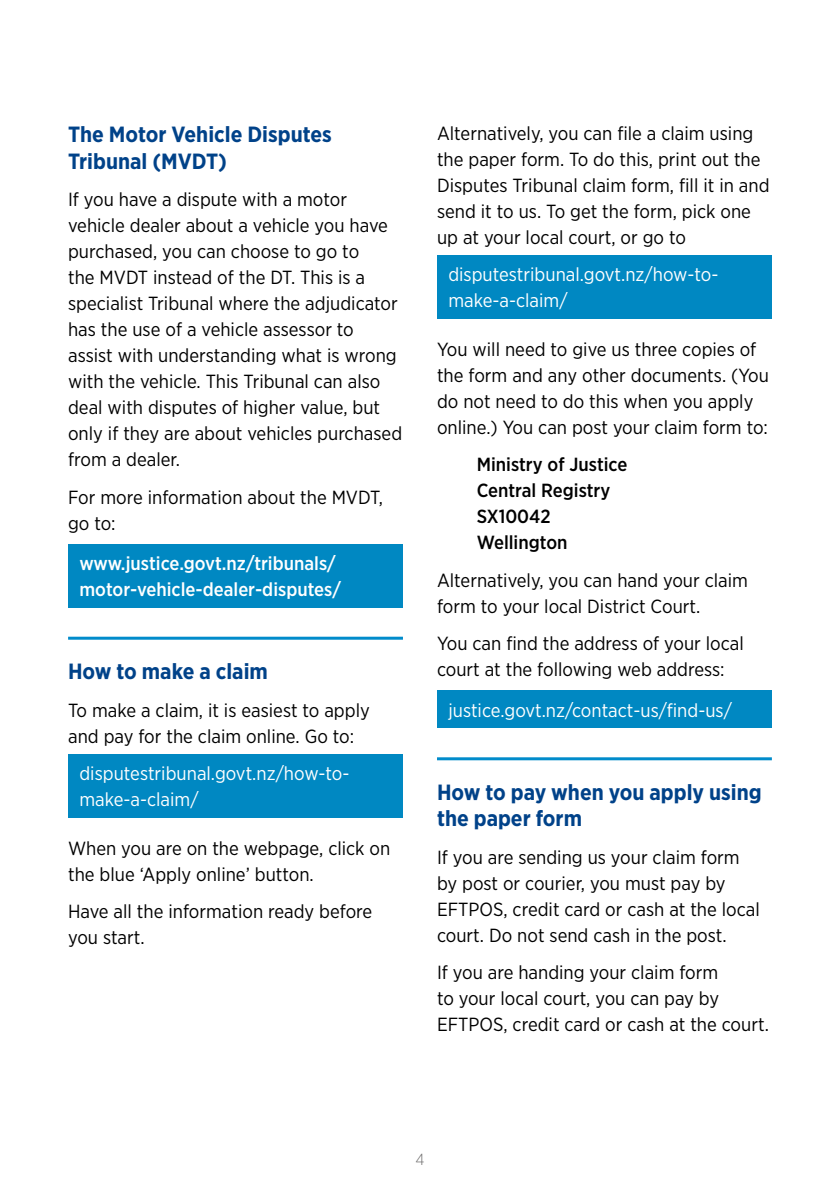
<style>
.page{position:relative;width:840px;height:1191px;background:#fff}
.page>*{position:absolute;margin:0;border:0;box-sizing:border-box;transform-origin:0 0}
.t1{font:700 22px/26.4px "Gotham Narrow";color:#004289}
.t2{font:19px/26px "Gotham Narrow";color:#000}
.t3{font:19px/26px "Gotham Narrow";color:#fff}
.t4{font:500 19px/26px "Gotham Narrow";color:#fff}
.t5{font:500 19px/26px "Gotham Narrow";color:#000}
.t6{font:300 16px "Gotham Narrow";color:#706f6f}
</style>
<div class="page">
<hr style="left:68px;top:636px;width:335px;height:3px;background:#008bcb">
<div style="left:68px;top:544px;width:335px;height:63px;background:#0088c2"></div>
<div style="left:68px;top:753px;width:335px;height:64px;background:#0088c2"></div>
<hr style="left:437px;top:757px;width:334px;height:3px;background:#008bcb">
<div style="left:437px;top:255px;width:334px;height:64px;background:#0088c2"></div>
<div style="left:437px;top:690px;width:334px;height:38px;background:#0088c2"></div>
<p class="t1" style="left:68px;top:121px;width:265px">The Motor Vehicle Disputes<br>Tribunal (MVDT)</p>
<p class="t2" style="left:68px;top:186px;width:335px">If you have a dispute with a motor vehicle dealer about a vehicle you have purchased, you can choose to go to<br>the MVDT instead of the DT. This is a specialist Tribunal where the adjudicator has the use of a vehicle assessor to assist with understanding what is wrong with the vehicle. This Tribunal can also deal with disputes of higher value, but only if they are about vehicles purchased from a dealer.</p>
<p class="t2" style="left:68px;top:483px;width:316px">For more information about the MVDT, go to:</p>
<p class="t4" style="left:79px;top:550px;width:263px">www.justice.govt.nz/tribunals/ motor-vehicle-dealer-disputes/</p>
<p class="t1" style="left:68px;top:658px;width:201px">How to make a claim</p>
<p class="t2" style="left:68px;top:696px;width:303px">To make a claim, it is easiest to apply and pay for the claim online. Go to:</p>
<p class="t3" style="left:79px;top:760px;width:271px">disputestribunal.govt.nz/how-to&shy;make-a-claim/</p>
<p class="t2" style="left:68px;top:834px;width:323px">When you are on the webpage, click on the blue ‘Apply online’ button.</p>
<p class="t2" style="left:68px;top:898px;width:305px">Have all the information ready before you start.</p>
<p class="t2" style="left:437px;top:120px;width:334px">Alternatively, you can file a claim using the paper form. To do this, print out the Disputes Tribunal claim form, fill it in and send it to us. To get the form, pick one up at your local court, or go to</p>
<p class="t3" style="left:448px;top:261px;width:271px">disputestribunal.govt.nz/how-to&shy;make-a-claim/</p>
<p class="t2" style="left:437px;top:336px;width:333px">You will need to give us three copies of the form and any other documents. (You do not need to do this when you apply online.) You can post your claim form to:</p>
<p class="t5" style="left:476px;top:451px;width:152px">Ministry of Justice<br>Central Registry<br>SX10042<br>Wellington</p>
<p class="t2" style="left:437px;top:566px;width:312px">Alternatively, you can hand your claim form to your local District Court.</p>
<p class="t2" style="left:437px;top:630px;width:308px">You can find the address of your local court at the following web address:</p>
<p class="t3" style="left:448px;top:697px;width:285px">justice.govt.nz/contact-us/find-us/</p>
<p class="t1" style="left:437px;top:779px;width:326px">How to pay when you apply using the paper form</p>
<p class="t2" style="left:437px;top:843px;width:324px">If you are sending us your claim form by post or courier, you must pay by EFTPOS, credit card or cash at the local court. Do not send cash in the post.</p>
<p class="t2" style="left:437px;top:959px;width:333px">If you are handing your claim form<br>to your local court, you can pay by<br>EFTPOS, credit card or cash at the court.</p>
<p class="t6" style="left:415px;top:1150px;width:11px">4</p>
</div>
